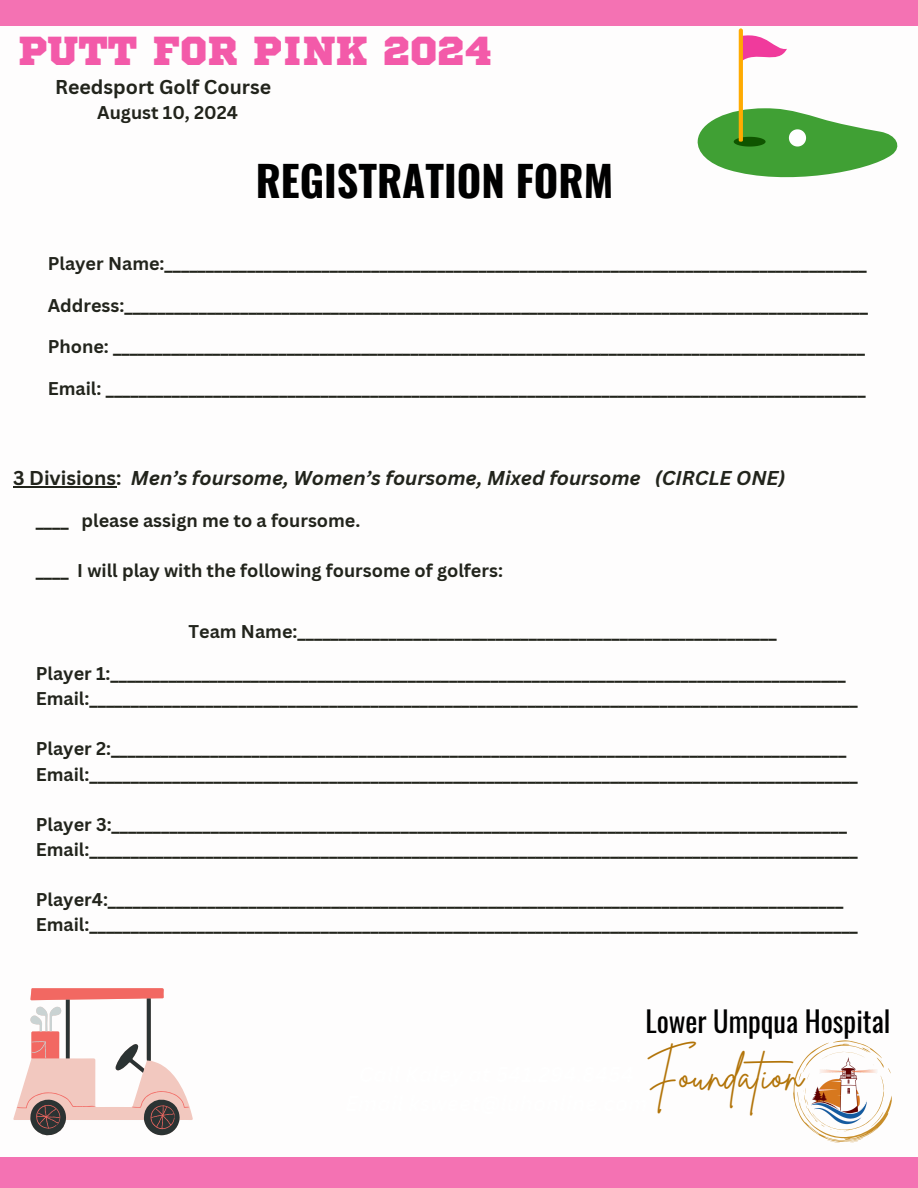
<style>
.page{position:relative;width:918px;height:1188px;background:#fff}
.page>*{position:absolute;margin:0;border:0;box-sizing:border-box;transform-origin:0 0}
.t1{font:44.25px "Brittany Signature";color:#b27409}
.t2{font:700 42px "Oswald";color:#000}
.t3{font:40.2px "Sports World";color:#f35aa9}
.t4{font:28.5px "Oswald";color:#000}
.t5{font:italic 700 19.5px "Canva Sans";color:#22241c}
.t6{font:700 19.5px "Canva Sans";color:#22241c}
.t7{font:700 18px "Canva Sans";color:#22241c}
.s1{font-style:normal}
</style>
<div class="page">
<div style="left:0;top:0;width:918px;height:25px;background:#f472b3"></div>
<div style="left:0;top:1157px;width:918px;height:31px;background:#f472b3"></div>
<svg style="left:13px;top:988px;width:180px;height:148px"></svg>
<svg style="left:793px;top:1040px;width:99px;height:103px"></svg>
<img style="left:810px;top:1054px;width:69px;height:71px">
<hr style="left:13px;top:486px;width:103px;height:1px;background:#22241c">
<svg style="left:697px;top:28px;width:201px;height:150px"></svg>
<h4 class="t3" style="left:18px;top:33px;width:476px">PUTT FOR PINK 2024</h4>
<p class="t6" style="left:55px;top:74px;width:218px">Reedsport Golf Course</p>
<h3 class="t7" style="left:97px;top:99px;width:142px">August 10, 2024</h3>
<p class="t2" style="left:256px;top:148px;width:359px">REGISTRATION FORM</p>
<p class="t7" style="left:48px;top:250px;width:821px">Player Name:_____________________________________________________________________________________</p>
<h2 class="t7" style="left:48px;top:292px;width:822px">Address:__________________________________________________________________________________________</h2>
<h5 class="t7" style="left:48px;top:334px;width:819px">Phone: ___________________________________________________________________________________________</h5>
<p class="t7" style="left:48px;top:376px;width:820px">Email: ____________________________________________________________________________________________</p>
<p class="t5" style="left:13px;top:464px;width:774px"><span class="s1">3 Divisions:</span> Men’s foursome, Women’s foursome, Mixed foursome (CIRCLE ONE)</p>
<p class="t7" style="left:36px;top:508px;width:326px">____ please assign me to a foursome.</p>
<p class="t7" style="left:36px;top:558px;width:469px">____ I will play with the following foursome of golfers:</p>
<h1 class="t7" style="left:189px;top:619px;width:590px">Team Name:__________________________________________________________</h1>
<p class="t7" style="left:36px;top:661px;width:812px">Player 1:_________________________________________________________________________________________</p>
<p class="t7" style="left:36px;top:686px;width:824px">Email:_____________________________________________________________________________________________</p>
<p class="t7" style="left:36px;top:736px;width:812px">Player 2:_________________________________________________________________________________________</p>
<p class="t7" style="left:36px;top:761px;width:824px">Email:_____________________________________________________________________________________________</p>
<h5 class="t7" style="left:36px;top:812px;width:813px">Player 3:_________________________________________________________________________________________</h5>
<p class="t7" style="left:36px;top:837px;width:824px">Email:_____________________________________________________________________________________________</p>
<p class="t7" style="left:36px;top:887px;width:809px">Player4:_________________________________________________________________________________________</p>
<p class="t7" style="left:36px;top:912px;width:824px">Email:_____________________________________________________________________________________________</p>
<p class="t4" style="left:645px;top:999px;width:246px">Lower Umpqua Hospital</p>
<p class="t1" style="left:645px;top:1046px;width:162px">Foundation</p>
</div>
